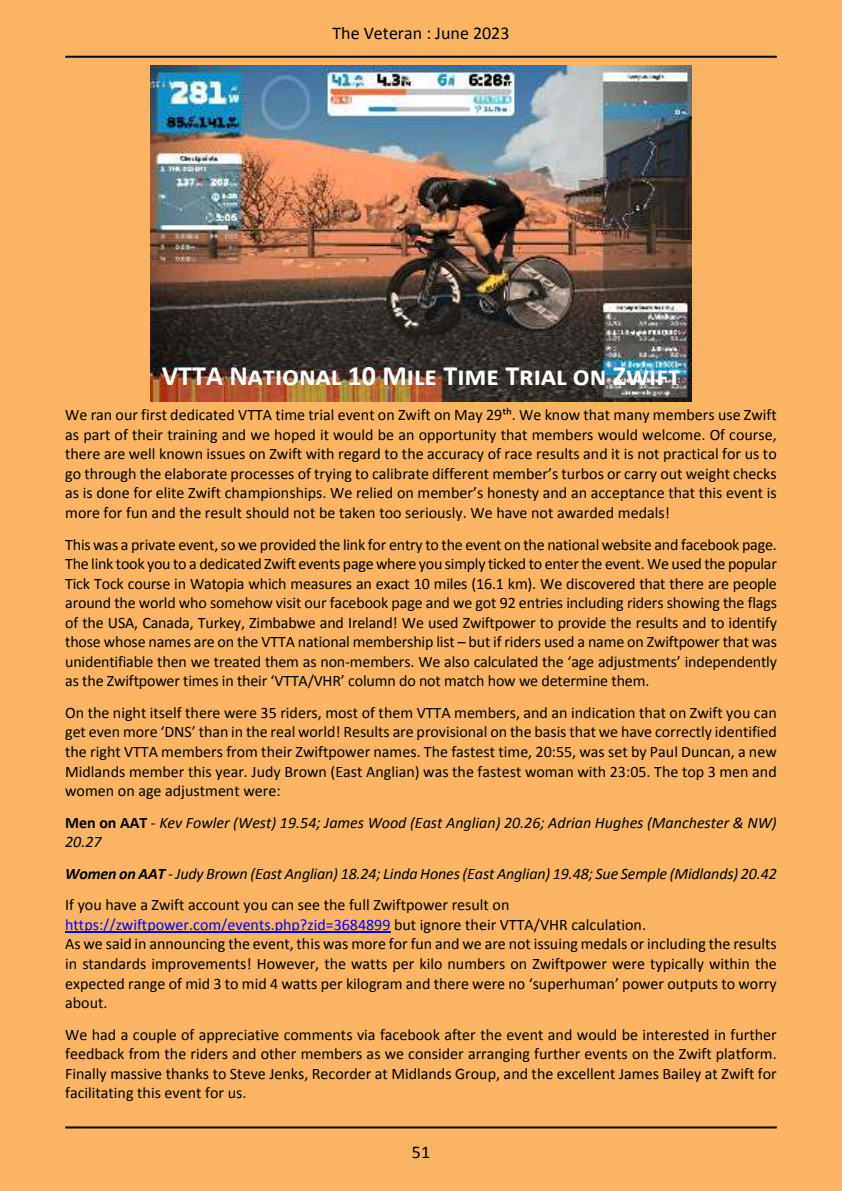
<style>
.page{position:relative;width:842px;height:1191px;background:#fab464}
.page>*{position:absolute;margin:0;border:0;box-sizing:border-box;transform-origin:0 0}
.t1{font:700 28px "Calibri";color:#fff}
.t2{font:18px "Calibri";color:#000}
.t3{font:16px/19.6px "Calibri";color:#000;text-align:justify}
.t4{font:italic 16px/19.6px "Calibri";letter-spacing:-.01em;color:#000}
.s1{font-weight:700;font-style:normal}
.s2{font-style:normal}
.s3{font-weight:700}
.s4{color:#00f}
</style>
<div class="page">
<hr style="left:65px;top:56px;width:712px;height:2px;background:#000">
<hr style="left:65px;top:1126px;width:712px;height:2px;background:#000">
<img style="left:151px;top:65px;width:540px;height:336px">
<hr style="left:65px;top:931px;width:325px;height:1px;background:#00f">
<p class="t2" style="left:332px;top:26px;width:179px">The Veteran : June 2023</p>
<h1 class="t1" style="left:162px;top:364px;width:520px">VTTA National 10 Mile Time Trial on Zwift</h1>
<p class="t3" style="left:65px;top:406px;width:713px">We ran our first dedicated VTTA time trial event on Zwift on May 29th. We know that many members use Zwift as part of their training and we hoped it would be an opportunity that members would welcome. Of course, there are well known issues on Zwift with regard to the accuracy of race results and it is not practical for us to go through the elaborate processes of trying to calibrate different member’s turbos or carry out weight checks as is done for elite Zwift championships. We relied on member’s honesty and an acceptance that this event is more for fun and the result should not be taken too seriously. We have not awarded medals!</p>
<p class="t3" style="left:65px;top:535px;width:713px">This was a private event, so we provided the link for entry to the event on the national website and facebook page.<br>The link took you to a dedicated Zwift events page where you simply ticked to enter the event. We used the popular Tick Tock course in Watopia which measures an exact 10 miles (16.1 km). We discovered that there are people around the world who somehow visit our facebook page and we got 92 entries including riders showing the flags of the USA, Canada, Turkey, Zimbabwe and Ireland! We used Zwiftpower to provide the results and to identify those whose names are on the VTTA national membership list – but if riders used a name on Zwiftpower that was unidentifiable then we treated them as non-members. We also calculated the ‘age adjustments’ independently as the Zwiftpower times in their ‘VTTA/VHR’ column do not match how we determine them.</p>
<p class="t3" style="left:65px;top:704px;width:713px">On the night itself there were 35 riders, most of them VTTA members, and an indication that on Zwift you can get even more ‘DNS’ than in the real world! Results are provisional on the basis that we have correctly identified the right VTTA members from their Zwiftpower names. The fastest time, 20:55, was set by Paul Duncan, a new Midlands member this year. Judy Brown (East Anglian) was the fastest woman with 23:05. The top 3 men and women on age adjustment were:</p>
<p class="t4" style="left:65px;top:814px;width:713px"><span class="s1">Men on AAT</span> <span class="s2">-</span> Kev Fowler (West) 19.54; James Wood (East Anglian) 20.26; Adrian Hughes (Manchester &amp; NW)<br>20.27</p>
<p class="t4" style="left:65px;top:859px;width:713px;line-height:31.6px"><span class="s3">Women on AAT</span> - Judy Brown (East Anglian) 18.24; Linda Hones (East Anglian) 19.48; Sue Semple (Midlands) 20.42<br><span class="s2">If you have a Zwift account you can see the full Zwiftpower result on</span></p>
<p class="t3" style="left:65px;top:916px;width:713px;text-align:left"><span class="s4">https://zwiftpower.com/events.php?zid=3684899</span> but ignore their VTTA/VHR calculation.<br>As we said in announcing the event, this was more for fun and we are not issuing medals or including the results in standards improvements! However, the watts per kilo numbers on Zwiftpower were typically within the expected range of mid 3 to mid 4 watts per kilogram and there were no ‘superhuman’ power outputs to worry about.</p>
<p class="t3" style="left:65px;top:1025px;width:713px">We had a couple of appreciative comments via facebook after the event and would be interested in further feedback from the riders and other members as we consider arranging further events on the Zwift platform.<br>Finally massive thanks to Steve Jenks, Recorder at Midlands Group, and the excellent James Bailey at Zwift for facilitating this event for us.</p>
<p class="t2" style="left:412px;top:1144px;width:20px">51</p>
</div>
